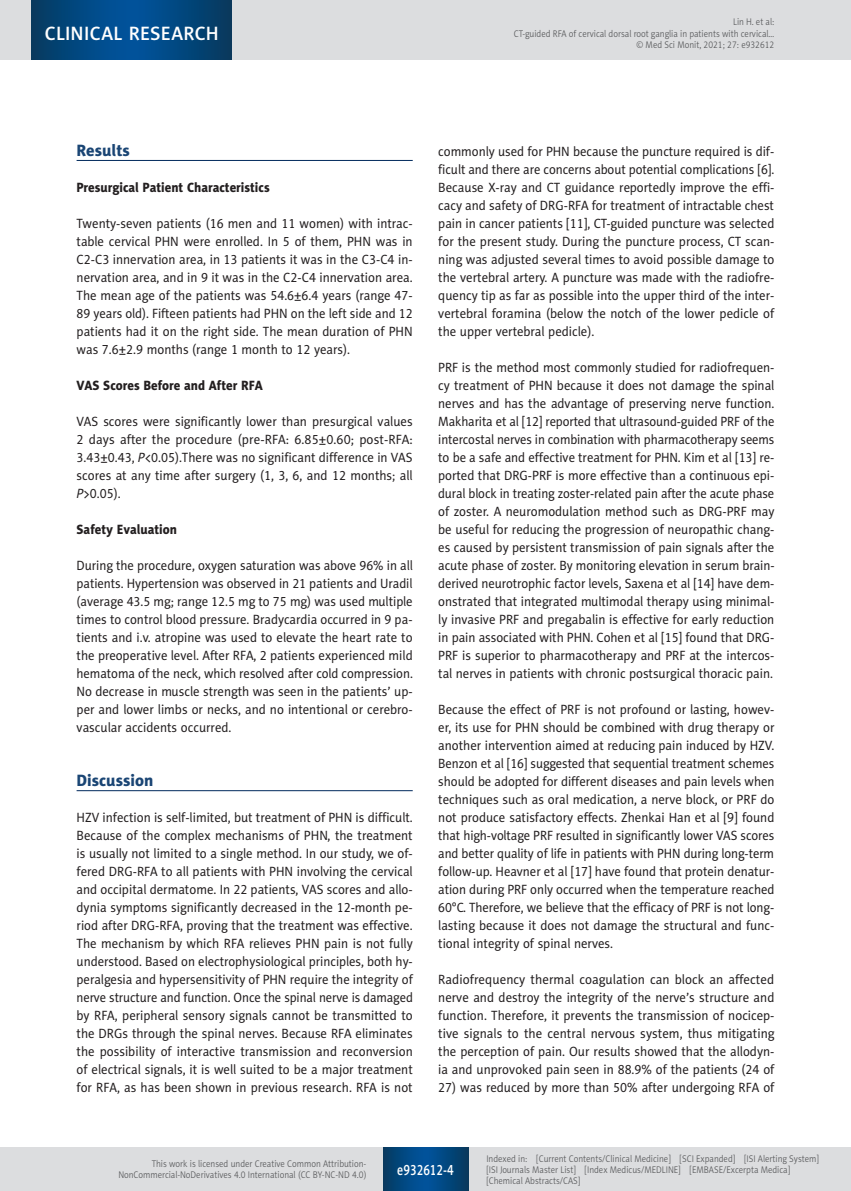
<style>
.page{position:relative;width:851px;height:1191px;background:#fff}
.page>*{position:absolute;margin:0;border:0;box-sizing:border-box;transform-origin:0 0}
.t1{font:19.5px "Naomi Sans EFN Medium";letter-spacing:.015em;color:#fff}
.MSM_Headline_1{font:16.5px "Naomi Sans EFN Heavy";color:#1a4574}
.t2{font:15px "Naomi Sans EFN Medium";color:#fff;scale:.8 1}
.MSM_Body{font:13.5px/18px "Naomi Sans EFN";color:#231f20;text-align:justify;scale:.95 1}
.MSM_Body-2{font:13.5px/18px "Naomi Sans EFN";color:#231f20;text-align:justify;scale:.94 1}
.MSM_Body-3{font:13.5px/18px "Naomi Sans EFN";color:#231f20;text-align:justify;scale:.96 1}
.MSM_Headline_2{font:13.5px "Naomi Sans EFN Heavy";color:#231f20;scale:.95 1}
.t3{font:9.75px/11.2px "Naomi Sans EFN Light";color:#57585a;text-align:right;scale:.9 1}
.s1{font-style:italic}
</style>
<div class="page">
<hr style="left:77px;top:160px;width:335px;height:1px;background:#00295c">
<hr style="left:77px;top:790px;width:335px;height:1px;background:#00295c">
<div style="left:0;top:1148px;width:850px;height:43px;background:#dcdddf"></div>
<svg style="left:383px;top:1147px;width:85px;height:43px;background:#02477e"></svg>
<div style="left:0;top:0;width:850px;height:60px;background:#dcdddf"></div>
<hr style="left:850px;top:0;width:1px;height:60px;background:#dcdddf">
<svg style="left:32px;top:0;width:200px;height:60px;background:#02477e"></svg>
<h1 class="t1" style="left:45px;top:22px;width:175px">CLINICAL RESEARCH</h1>
<p class="t3" style="left:513px;top:16px;width:291px">Lin H. et al:<br>CT-guided RFA of cervical dorsal root ganglia in patients with cervical… © Med Sci Monit, 2021; 27: e932612</p>
<p class="MSM_Headline_1" style="left:77px;top:140px;width:55px">Results</p>
<p class="MSM_Headline_2" style="left:77px;top:179px;width:205px">Presurgical Patient Characteristics</p>
<p class="MSM_Body" style="left:77px;top:214px;width:355px">Twenty-seven patients (16 men and 11 women) with intrac&shy;table cervical PHN were enrolled. In 5 of them, PHN was in C2-C3 innervation area, in 13 patients it was in the C3-C4 in&shy;nervation area, and in 9 it was in the C2-C4 innervation area.<br>The mean age of the patients was 54.6±6.4 years (range 47- 89 years old). Fifteen patients had PHN on the left side and 12 patients had it on the right side. The mean duration of PHN was 7.6±2.9 months (range 1 month to 12 years).</p>
<p class="MSM_Headline_2" style="left:77px;top:377px;width:197px">VAS Scores Before and After RFA</p>
<p class="MSM_Body" style="left:77px;top:412px;width:355px">VAS scores were significantly lower than presurgical values 2 days after the procedure (pre-RFA: 6.85±0.60; post-RFA:<br>3.43±0.43, <span class="s1">P</span>&lt;0.05).There was no significant difference in VAS scores at any time after surgery (1, 3, 6, and 12 months; all <span class="s1">P</span>&gt;0.05).</p>
<p class="MSM_Headline_2" style="left:77px;top:521px;width:107px">Safety Evaluation</p>
<p class="MSM_Body-2" style="left:77px;top:556px;width:359px">During the procedure, oxygen saturation was above 96% in all patients. Hypertension was observed in 21 patients and Uradil (average 43.5 mg; range 12.5 mg to 75 mg) was used multiple times to control blood pressure. Bradycardia occurred in 9 pa&shy;tients and i.v. atropine was used to elevate the heart rate to the preoperative level. After RFA, 2 patients experienced mild hematoma of the neck, which resolved after cold compression.<br>No decrease in muscle strength was seen in the patients’ up&shy;per and lower limbs or necks, and no intentional or cerebro&shy;vascular accidents occurred.</p>
<p class="MSM_Headline_1" style="left:77px;top:770px;width:78px">Discussion</p>
<p class="MSM_Body" style="left:77px;top:808px;width:355px">HZV infection is self-limited, but treatment of PHN is difficult.<br>Because of the complex mechanisms of PHN, the treatment is usually not limited to a single method. In our study, we of&shy;fered DRG-RFA to all patients with PHN involving the cervical and occipital dermatome. In 22 patients, VAS scores and allo&shy;dynia symptoms significantly decreased in the 12-month pe&shy;riod after DRG-RFA, proving that the treatment was effective.<br>The mechanism by which RFA relieves PHN pain is not fully understood. Based on electrophysiological principles, both hy&shy;peralgesia and hypersensitivity of PHN require the integrity of nerve structure and function. Once the spinal nerve is damaged by RFA, peripheral sensory signals cannot be transmitted to the DRGs through the spinal nerves. Because RFA eliminates the possibility of interactive transmission and reconversion of electrical signals, it is well suited to be a major treatment for RFA, as has been shown in previous research. RFA is not</p>
<p class="MSM_Body" style="left:438px;top:142px;width:355px">commonly used for PHN because the puncture required is dif&shy;ficult and there are concerns about potential complications [6].<br>Because X-ray and CT guidance reportedly improve the effi&shy;cacy and safety of DRG-RFA for treatment of intractable chest pain in cancer patients [11], CT-guided puncture was selected for the present study. During the puncture process, CT scan&shy;ning was adjusted several times to avoid possible damage to the vertebral artery. A puncture was made with the radiofre&shy;quency tip as far as possible into the upper third of the inter&shy;vertebral foramina (below the notch of the lower pedicle of the upper vertebral pedicle).</p>
<p class="MSM_Body" style="left:438px;top:358px;width:355px">PRF is the method most commonly studied for radiofrequen&shy;cy treatment of PHN because it does not damage the spinal nerves and has the advantage of preserving nerve function.<br>Makharita et al [12] reported that ultrasound-guided PRF of the intercostal nerves in combination with pharmacotherapy seems to be a safe and effective treatment for PHN. Kim et al [13] re&shy;ported that DRG-PRF is more effective than a continuous epi&shy;dural block in treating zoster-related pain after the acute phase of zoster. A neuromodulation method such as DRG-PRF may be useful for reducing the progression of neuropathic chang&shy;es caused by persistent transmission of pain signals after the acute phase of zoster. By monitoring elevation in serum brain&shy;derived neurotrophic factor levels, Saxena et al [14] have dem&shy;onstrated that integrated multimodal therapy using minimal&shy;ly invasive PRF and pregabalin is effective for early reduction in pain associated with PHN. Cohen et al [15] found that DRG-PRF is superior to pharmacotherapy and PRF at the intercos&shy;tal nerves in patients with chronic postsurgical thoracic pain.</p>
<p class="MSM_Body" style="left:438px;top:700px;width:355px">Because the effect of PRF is not profound or lasting, howev&shy;er, its use for PHN should be combined with drug therapy or another intervention aimed at reducing pain induced by HZV.<br>Benzon et al [16] suggested that sequential treatment schemes should be adopted for different diseases and pain levels when techniques such as oral medication, a nerve block, or PRF do not produce satisfactory effects. Zhenkai Han et al [9] found that high-voltage PRF resulted in significantly lower VAS scores and better quality of life in patients with PHN during long-term follow-up. Heavner et al [17] have found that protein denatur&shy;ation during PRF only occurred when the temperature reached 60°C. Therefore, we believe that the efficacy of PRF is not long&shy;lasting because it does not damage the structural and func&shy;tional integrity of spinal nerves.</p>
<p class="MSM_Body-3" style="left:438px;top:970px;width:352px">Radiofrequency thermal coagulation can block an affected nerve and destroy the integrity of the nerve’s structure and function. Therefore, it prevents the transmission of nocicep&shy;tive signals to the central nervous system, thus mitigating the perception of pain. Our results showed that the allodyn&shy;ia and unprovoked pain seen in 88.9% of the patients (24 of</p>
<p class="MSM_Body" style="left:438px;top:1078px;width:355px">27) was reduced by more than 50% after undergoing RFA of</p>
<p class="t3" style="left:118px;top:1158px;width:277px">This work is licensed under Creative Common Attribution-<br>NonCommercial-NoDerivatives 4.0 International (CC BY-NC-ND 4.0)</p>
<p class="t2" style="left:397px;top:1160px;width:72px">e932612-4</p>
<p class="t3" style="left:486px;top:1152px;width:371px;text-align:left">Indexed in: [Current Contents/Clinical Medicine] [SCI Expanded] [ISI Alerting System] [ISI Journals Master List] [Index Medicus/MEDLINE] [EMBASE/Excerpta Medica] [Chemical Abstracts/CAS]</p>
</div>
